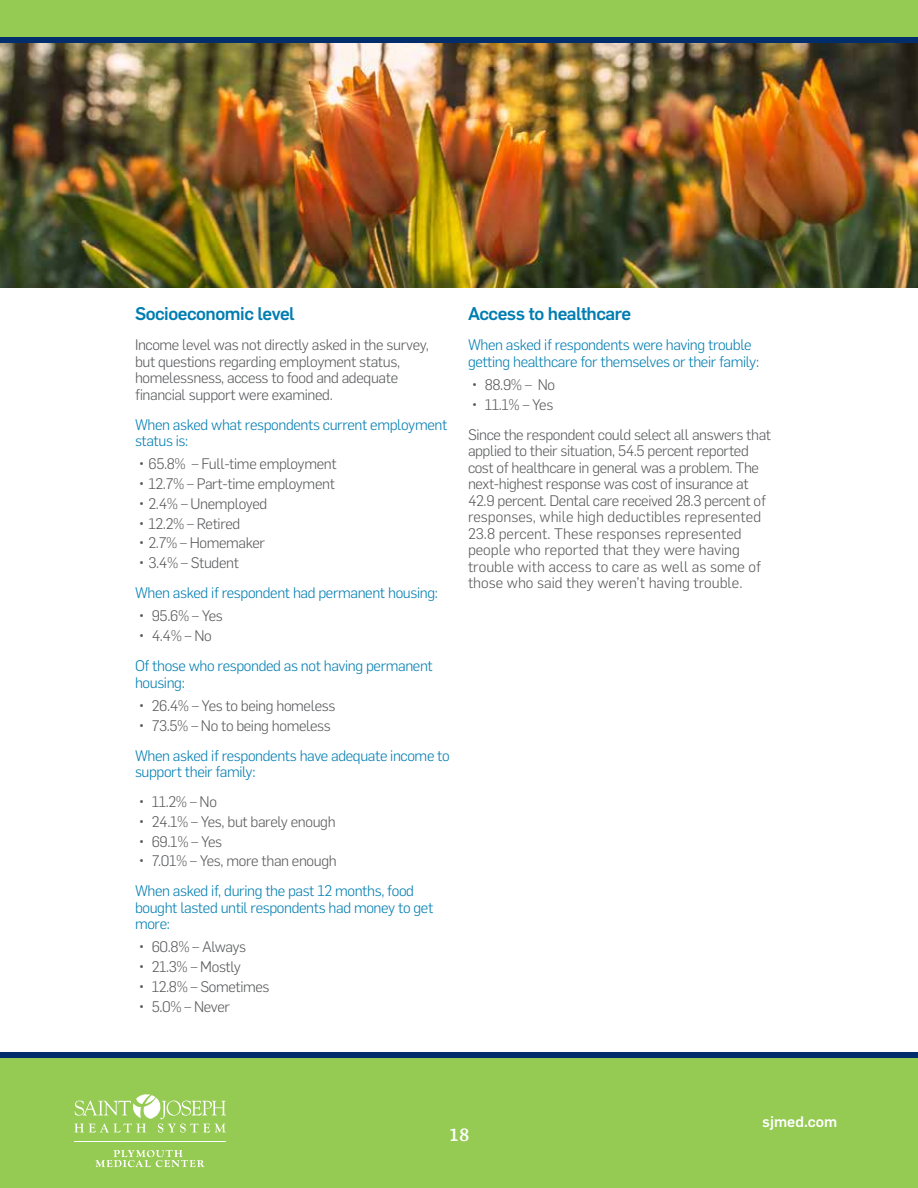
<style>
.page{position:relative;width:918px;height:1188px;background:#fff}
.page>*{position:absolute;margin:0;border:0;box-sizing:border-box;transform-origin:0 0}
.t1{font:500 18px "Flama";letter-spacing:-.025em;color:#007db1}
.t2{font:500 18px "Tisa Offc";color:#fff}
.t3{font:300 15px/16.5px "Flama";letter-spacing:-.025em;color:#58595b}
.t4{font:300 15px/16.5px "Flama";letter-spacing:-.025em;color:#007db1}
.t5{font:300 15px/16.5px "Flama";color:#58595b}
.t6{font:500 15px "Flama";color:#fff}
</style>
<div class="page">
<div style="left:0;top:1055px;width:918px;height:133px;background:#95ca53"></div>
<hr style="left:75px;top:1141px;width:151px;height:1px;background:#fff">
<svg style="left:74px;top:1094px;width:152px;height:39px"></svg>
<svg style="left:95px;top:1150px;width:109px;height:17px"></svg>
<div style="left:0;top:0;width:918px;height:37px;background:#95ca53"></div>
<div style="left:0;top:37px;width:918px;height:6px;background:#002e6d"></div>
<div style="left:0;top:1052px;width:918px;height:6px;background:#002e6d"></div>
<img style="left:0;top:43px;width:918px;height:244px">
<p class="t1" style="left:135px;top:301px;width:161px">Socioeconomic level</p>
<p class="t3" style="left:135px;top:336px;width:296px">Income level was not directly asked in the survey, but questions regarding employment status, homelessness, access to food and adequate financial support were examined.</p>
<p class="t4" style="left:135px;top:415px;width:314px">When asked what respondents current employment status is:</p>
<p class="t3" style="left:139px;top:455px;width:199px">• 65.8% – Full-time employment</p>
<p class="t3" style="left:139px;top:475px;width:198px">• 12.7% – Part-time employment</p>
<p class="t3" style="left:139px;top:494px;width:130px">• 2.4% – Unemployed</p>
<p class="t3" style="left:139px;top:514px;width:103px">• 12.2% – Retired</p>
<p class="t3" style="left:139px;top:534px;width:128px">• 2.7% – Homemaker</p>
<p class="t3" style="left:139px;top:554px;width:102px">• 3.4% – Student</p>
<p class="t4" style="left:135px;top:584px;width:304px">When asked if respondent had permanent housing:</p>
<p class="t3" style="left:139px;top:607px;width:85px">• 95.6% – Yes</p>
<p class="t3" style="left:139px;top:627px;width:74px">• 4.4% – No</p>
<p class="t4" style="left:135px;top:657px;width:299px">Of those who responded as not having permanent housing:</p>
<p class="t3" style="left:139px;top:696px;width:198px">• 26.4% – Yes to being homeless</p>
<p class="t3" style="left:139px;top:716px;width:193px">• 73.5% – No to being homeless</p>
<p class="t4" style="left:135px;top:746px;width:316px">When asked if respondents have adequate income to support their family:</p>
<p class="t3" style="left:139px;top:793px;width:80px">• 11.2% – No</p>
<p class="t3" style="left:139px;top:812px;width:198px">• 24.1% – Yes, but barely enough</p>
<p class="t3" style="left:139px;top:832px;width:85px">• 69.1% – Yes</p>
<p class="t3" style="left:139px;top:852px;width:199px">• 7.01% – Yes, more than enough</p>
<p class="t4" style="left:135px;top:882px;width:300px">When asked if, during the past 12 months, food bought lasted until respondents had money to get more:</p>
<p class="t3" style="left:139px;top:938px;width:109px">• 60.8% – Always</p>
<p class="t3" style="left:139px;top:958px;width:103px">• 21.3% – Mostly</p>
<p class="t3" style="left:139px;top:978px;width:132px">• 12.8% – Sometimes</p>
<p class="t3" style="left:139px;top:997px;width:92px">• 5.0% – Never</p>
<p class="t1" style="left:468px;top:301px;width:165px">Access to healthcare</p>
<p class="t4" style="left:468px;top:336px;width:293px">When asked if respondents were having trouble getting healthcare for themselves or their family:</p>
<p class="t3" style="left:472px;top:375px;width:85px">• 88.9% – No</p>
<p class="t3" style="left:468px;top:388px;width:305px;line-height:30px">• 11.1% – Yes<br>Since the respondent could select all answers that</p>
<p class="t5" style="left:468px;top:442px;width:299px">applied to their situation, 54.5 percent reported cost of healthcare in general was a problem. The next-highest response was cost of insurance at 42.9 percent. Dental care received 28.3 percent of responses, while high deductibles represented 23.8 percent. These responses represented people who reported that they were having trouble with access to care as well as some of those who said they weren’t having trouble.</p>
<p class="t2" style="left:449px;top:1124px;width:22px">18</p>
<p class="t6" style="left:762px;top:1111px;width:76px">sjmed.com</p>
</div>
